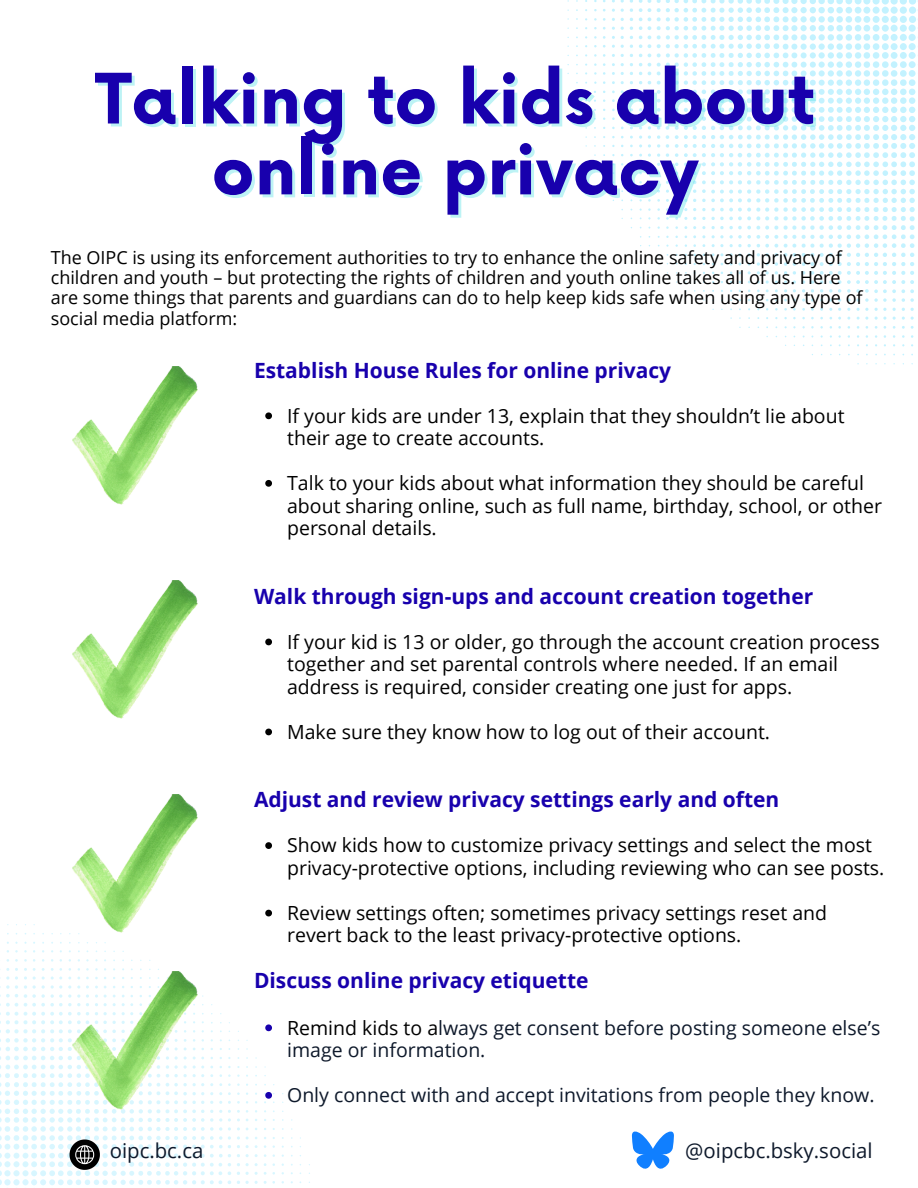
<style>
.page{position:relative;width:918px;height:1188px;background:#fff}
.page>*{position:absolute;margin:0;border:0;box-sizing:border-box;transform-origin:0 0}
.t1{font:700 67.65px/70.8px "Now";color:#1800ad;text-align:center}
.t2{font:700 21px "Open Sans";color:#1800ad}
.t3{font:20.4px "Open Sans";color:#0e192b}
.t4{font:19.5px/22.5px "Open Sans";color:#000}
.t5{font:19.5px/22.5px "Open Sans";color:#0e192b}
.t6{font:18px/20.2px "Open Sans";color:#000}
.s1{color:#000}
</style>
<div class="page">
<svg style="left:648px;top:63px;width:3px;height:12px"></svg>
<svg style="left:639px;top:0;width:12px;height:48px"></svg>
<svg style="left:630px;top:18px;width:3px;height:12px"></svg>
<svg style="left:648px;top:90px;width:3px;height:12px"></svg>
<svg style="left:630px;top:0;width:3px;height:12px"></svg>
<svg style="left:639px;top:90px;width:3px;height:12px"></svg>
<svg style="left:902px;top:308px;width:12px;height:3px"></svg>
<svg style="left:874px;top:308px;width:22px;height:12px"></svg>
<svg style="left:856px;top:308px;width:12px;height:3px"></svg>
<svg style="left:648px;top:108px;width:3px;height:12px"></svg>
<svg style="left:639px;top:108px;width:3px;height:12px"></svg>
<svg style="left:630px;top:108px;width:3px;height:12px"></svg>
<svg style="left:648px;top:126px;width:3px;height:22px"></svg>
<svg style="left:639px;top:136px;width:3px;height:11px"></svg>
<svg style="left:857px;top:317px;width:11px;height:3px"></svg>
<svg style="left:657px;top:0;width:261px;height:302px"></svg>
<svg style="left:237px;top:1154px;width:12px;height:3px"></svg>
<svg style="left:237px;top:1181px;width:12px;height:3px"></svg>
<svg style="left:237px;top:1163px;width:12px;height:3px"></svg>
<svg style="left:237px;top:1172px;width:21px;height:3px"></svg>
<svg style="left:237px;top:1127px;width:3px;height:21px"></svg>
<svg style="left:246px;top:1136px;width:3px;height:12px"></svg>
<svg style="left:237px;top:1110px;width:3px;height:11px"></svg>
<svg style="left:264px;top:1163px;width:11px;height:3px"></svg>
<svg style="left:264px;top:1181px;width:11px;height:3px"></svg>
<svg style="left:264px;top:1172px;width:11px;height:3px"></svg>
<svg style="left:0;top:968px;width:231px;height:218px"></svg>
<img style="left:73px;top:366px;width:124px;height:139px">
<svg style="left:265px;top:412px;width:7px;height:7px"></svg>
<svg style="left:265px;top:480px;width:7px;height:7px"></svg>
<svg style="left:265px;top:639px;width:7px;height:6px"></svg>
<svg style="left:265px;top:729px;width:7px;height:6px"></svg>
<svg style="left:265px;top:842px;width:7px;height:7px"></svg>
<svg style="left:265px;top:910px;width:7px;height:6px"></svg>
<svg style="left:265px;top:1024px;width:7px;height:7px"></svg>
<svg style="left:264px;top:1092px;width:11px;height:11px"></svg>
<img style="left:73px;top:581px;width:124px;height:138px">
<img style="left:73px;top:794px;width:124px;height:139px">
<img style="left:73px;top:971px;width:124px;height:139px">
<svg style="left:632px;top:1131px;width:42px;height:38px"></svg>
<h3 class="t1" style="left:95px;top:68px;width:721px">Talking to kids about online privacy</h3>
<p class="t6" style="left:51px;top:247px;width:813px">The OIPC is using its enforcement authorities to try to enhance the online safety and privacy of children and youth – but protecting the rights of children and youth online takes all of us. Here are some things that parents and guardians can do to help keep kids safe when using any type of social media platform:</p>
<h1 class="t2" style="left:254px;top:355px;width:419px">Establish House Rules for online privacy</h1>
<p class="t4" style="left:287px;top:404px;width:559px">If your kids are under 13, explain that they shouldn’t lie about their age to create accounts.</p>
<h2 class="t4" style="left:287px;top:471px;width:596px">Talk to your kids about what information they should be careful about sharing online, such as full name, birthday, school, or other personal details.</h2>
<h3 class="t2" style="left:254px;top:581px;width:561px">Walk through sign-ups and account creation together</h3>
<h3 class="t4" style="left:287px;top:630px;width:594px">If your kid is 13 or older, go through the account creation process together and set parental controls where needed. If an email address is required, consider creating one just for apps.</h3>
<h2 class="t4" style="left:287px;top:720px;width:484px">Make sure they know how to log out of their account.</h2>
<h3 class="t3" style="left:110px;top:1136px;width:95px">oipc.bc.ca</h3>
<h3 class="t2" style="left:254px;top:785px;width:527px">Adjust and review privacy settings early and often</h3>
<h3 class="t4" style="left:287px;top:834px;width:599px">Show kids how to customize privacy settings and select the most privacy-protective options, including reviewing who can see posts.</h3>
<h2 class="t4" style="left:287px;top:901px;width:541px">Review settings often; sometimes privacy settings reset and revert back to the least privacy-protective options.</h2>
<h3 class="t2" style="left:254px;top:966px;width:336px">Discuss online privacy etiquette</h3>
<h3 class="t5" style="left:287px;top:1016px;width:595px"><span class="s1">Remind kids to a</span>lways get consent before posting someone else’s image or information.</h3>
<h2 class="t5" style="left:287px;top:1083px;width:589px">Only connect with and accept invitations from people they know.</h2>
<p class="t3" style="left:685px;top:1136px;width:189px">@oipcbc.bsky.social</p>
</div>
